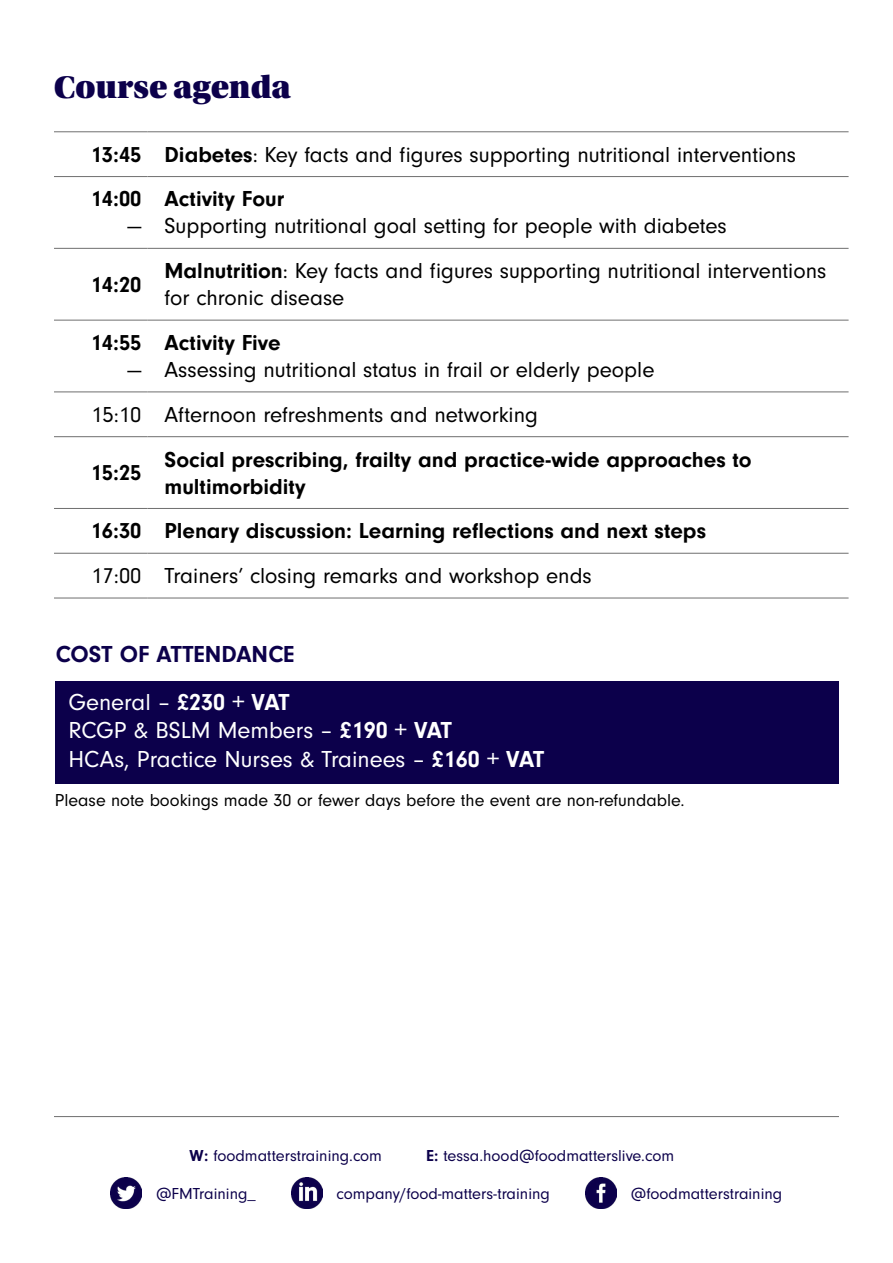
<style>
.page{position:relative;width:893px;height:1263px;background:#fff}
.page>*{position:absolute;margin:0;border:0;box-sizing:border-box;transform-origin:0 0}
.t1{font:33px "Utopia Std Black Headline";color:#0c004b}
.t2{font:24px "Neuzeit Gro";color:#fff}
.t3{font:700 24px "Neuzeit Gro";color:#0c004b}
.t4{font:22.5px/27px "Neuzeit Gro";color:#000}
.t5{font:700 22.5px/27px "Neuzeit Gro";color:#000}
.t6{font:18px "Neuzeit Gro";color:#000}
.t7{font:16.5px "Neuzeit Gro";color:#0c004b}
.s1{font-weight:700}
</style>
<div class="page">
<div style="left:56px;top:681px;width:783px;height:102px;background:#0c004b"></div>
<hr style="left:54px;top:1116px;width:785px;height:1px;background:#6f6f6f">
<img style="left:111px;top:1177px;width:31px;height:32px">
<img style="left:292px;top:1177px;width:31px;height:32px">
<img style="left:586px;top:1177px;width:31px;height:32px">
<hr style="left:54px;top:132px;width:94px;height:1px;background:#6f6f6f">
<hr style="left:148px;top:132px;width:701px;height:1px;background:#6f6f6f">
<hr style="left:54px;top:176px;width:94px;height:1px;background:#6f6f6f">
<hr style="left:148px;top:176px;width:701px;height:1px;background:#6f6f6f">
<hr style="left:54px;top:248px;width:94px;height:1px;background:#6f6f6f">
<hr style="left:148px;top:248px;width:701px;height:1px;background:#6f6f6f">
<hr style="left:54px;top:320px;width:94px;height:1px;background:#6f6f6f">
<hr style="left:148px;top:320px;width:701px;height:1px;background:#6f6f6f">
<hr style="left:54px;top:392px;width:94px;height:1px;background:#6f6f6f">
<hr style="left:148px;top:392px;width:701px;height:1px;background:#6f6f6f">
<hr style="left:54px;top:436px;width:94px;height:1px;background:#6f6f6f">
<hr style="left:148px;top:436px;width:701px;height:1px;background:#6f6f6f">
<hr style="left:54px;top:508px;width:94px;height:1px;background:#6f6f6f">
<hr style="left:148px;top:508px;width:701px;height:1px;background:#6f6f6f">
<hr style="left:54px;top:553px;width:94px;height:1px;background:#6f6f6f">
<hr style="left:148px;top:553px;width:701px;height:1px;background:#6f6f6f">
<hr style="left:54px;top:598px;width:94px;height:1px;background:#6f6f6f">
<hr style="left:148px;top:598px;width:701px;height:1px;background:#6f6f6f">
<p class="t1" style="left:54px;top:70px;width:238px">Course agenda</p>
<p class="t5" style="left:91px;top:141px;width:52px">13:45</p>
<p class="t4" style="left:165px;top:141px;width:633px"><span class="s1">Diabetes</span>: Key facts and figures supporting nutritional interventions</p>
<p class="t5" style="left:91px;top:186px;width:52px">14:00</p>
<p class="t4" style="left:128px;top:213px;width:15px">—</p>
<p class="t5" style="left:165px;top:186px;width:121px">Activity Four</p>
<p class="t4" style="left:165px;top:213px;width:564px">Supporting nutritional goal setting for people with diabetes</p>
<p class="t5" style="left:91px;top:271px;width:52px">14:20</p>
<p class="t5" style="left:91px;top:329px;width:52px">14:55</p>
<p class="t4" style="left:128px;top:357px;width:15px">—</p>
<p class="t4" style="left:165px;top:258px;width:663px"><span class="s1">Malnutrition</span>: Key facts and figures supporting nutritional interventions for chronic disease</p>
<p class="t5" style="left:165px;top:329px;width:118px">Activity Five</p>
<p class="t4" style="left:165px;top:357px;width:491px">Assessing nutritional status in frail or elderly people</p>
<p class="t4" style="left:91px;top:401px;width:52px">15:10</p>
<p class="t4" style="left:165px;top:401px;width:375px">Afternoon refreshments and networking</p>
<p class="t5" style="left:91px;top:459px;width:52px">15:25</p>
<p class="t5" style="left:165px;top:446px;width:589px">Social prescribing, frailty and practice-wide approaches to multimorbidity</p>
<p class="t5" style="left:91px;top:518px;width:52px">16:30</p>
<p class="t5" style="left:165px;top:518px;width:543px">Plenary discussion: Learning reflections and next steps</p>
<p class="t4" style="left:91px;top:563px;width:52px">17:00</p>
<p class="t4" style="left:165px;top:563px;width:429px">Trainers’ closing remarks and workshop ends</p>
<p class="t3" style="left:56px;top:641px;width:240px">COST OF ATTENDANCE</p>
<p class="t2" style="left:68px;top:689px;width:223px">General – <span class="s1">£230 + VAT</span></p>
<p class="t2" style="left:68px;top:718px;width:385px">RCGP &amp; BSLM Members – <span class="s1">£190 + VAT</span></p>
<p class="t2" style="left:68px;top:746px;width:477px">HCAs, Practice Nurses &amp; Trainees – <span class="s1">£160 + VAT</span></p>
<p class="t6" style="left:55px;top:790px;width:631px">Please note bookings made 30 or fewer days before the event are non-refundable.</p>
<p class="t7" style="left:190px;top:1146px;width:194px"><span class="s1">W:</span> foodmatterstraining.com</p>
<p class="t7" style="left:427px;top:1146px;width:249px"><span class="s1">E:</span> tessa.hood@foodmatterslive.com</p>
<p class="t7" style="left:156px;top:1184px;width:101px">@FMTraining_</p>
<p class="t7" style="left:337px;top:1184px;width:215px">company/food-matters-training</p>
<p class="t7" style="left:631px;top:1184px;width:153px">@foodmatterstraining</p>
</div>
